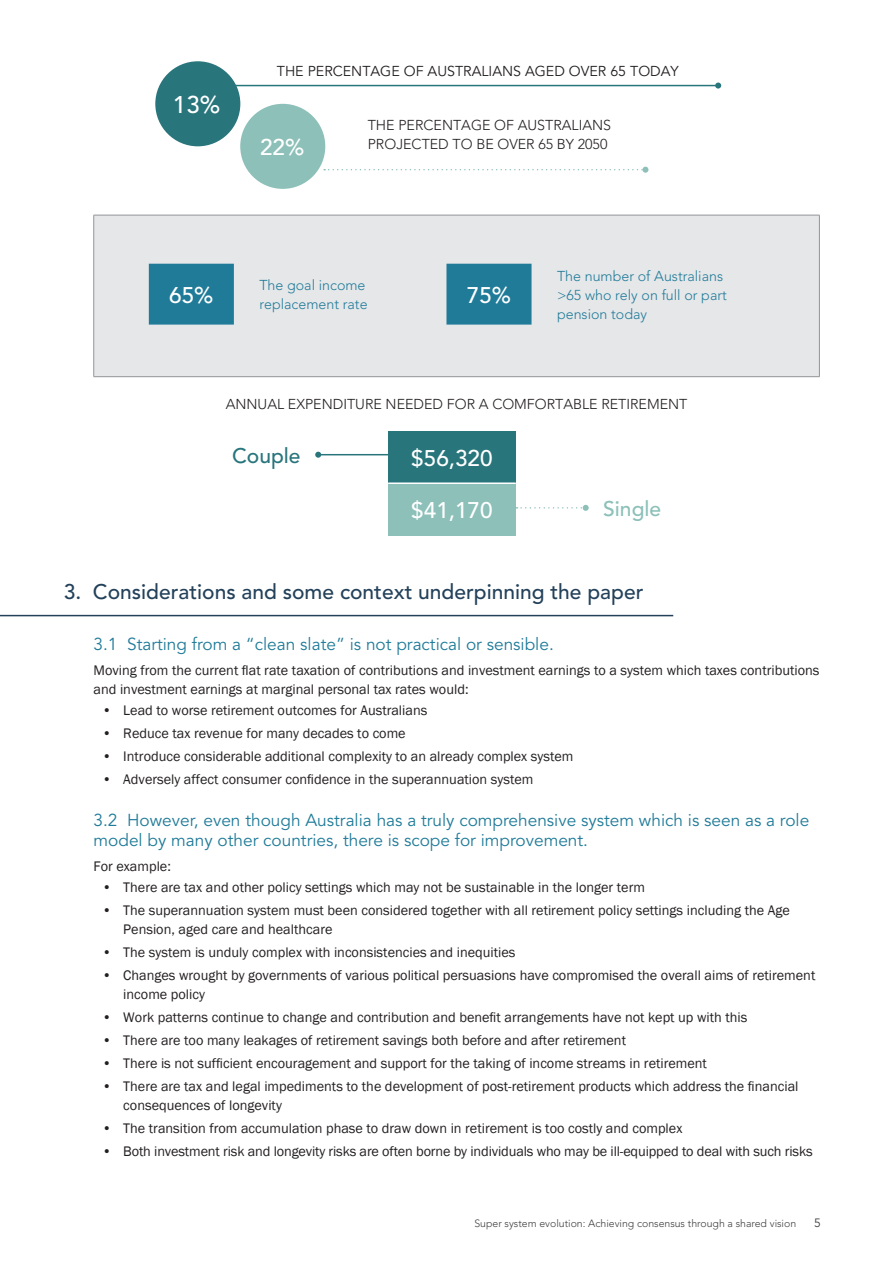
<style>
.page{position:relative;width:893px;height:1263px;background:#fff}
.page>*{position:absolute;margin:0;border:0;box-sizing:border-box;transform-origin:0 0}
.t1{font:500 24px "Avenir";color:#fff}
.t2{font:500 22.5px "Avenir";color:#fff}
.t3{font:500 21px "Avenir";color:#23415a}
.t4{font:500 21px "Avenir";color:#28757c}
.t5{font:500 21px "Avenir";color:#8cc0b9}
.t6{font:17.25px/20.7px "Avenir";color:#207b99}
.t7{font:14.25px/18.8px "Franklin Gothic";color:#231f20}
.t8{font:300 14.25px/18.8px "Avenir";color:#231f20}
.t9{font:300 14.25px/18.8px "Avenir";color:#207b99}
.t10{font:14.25px "Avenir";color:#231f20}
.t11{font:12px "Avenir";color:#3d3e3d}
.t12{font:300 10.5px "Avenir";color:#3d3e3d}
</style>
<div class="page">
<div style="left:94px;top:215px;width:725px;height:162px;background:#e6e7e9"></div>
<hr style="left:94px;top:215px;width:726px;height:1px;background:#939598">
<hr style="left:93px;top:215px;width:1px;height:161px;background:#939598">
<hr style="left:819px;top:215px;width:1px;height:161px;background:#939598">
<hr style="left:94px;top:376px;width:726px;height:1px;background:#939598">
<div style="left:155px;top:61px;width:85px;height:85px;background:#28757c;border-radius:50%"></div>
<div style="left:240px;top:104px;width:85px;height:85px;background:#8cc0b9;border-radius:50%"></div>
<hr style="left:192px;top:85px;width:526px;height:1px;background:#28757c">
<svg style="left:715px;top:83px;width:6px;height:6px"></svg>
<svg style="left:324px;top:167px;width:324px;height:6px"></svg>
<svg style="left:149px;top:264px;width:382px;height:61px"></svg>
<div style="left:388px;top:431px;width:128px;height:52px;background:#28757c"></div>
<div style="left:388px;top:483px;width:128px;height:52px;background:#8cc0b9"></div>
<hr style="left:388px;top:482px;width:128px;height:2px;background:#fff">
<hr style="left:0;top:615px;width:673px;height:1px;background:#23415a">
<hr style="left:318px;top:454px;width:70px;height:1px;background:#28757c">
<svg style="left:315px;top:452px;width:6px;height:6px"></svg>
<svg style="left:516px;top:505px;width:73px;height:6px"></svg>
<h1 class="t1" style="left:173px;top:94px;width:49px">13%</h1>
<p class="t10" style="left:277px;top:65px;width:403px">THE PERCENTAGE OF AUSTRALIANS AGED OVER 65 TODAY</p>
<h2 class="t2" style="left:260px;top:138px;width:46px">22%</h2>
<p class="t8" style="left:368px;top:117px;width:245px">THE PERCENTAGE OF AUSTRALIANS<br>PROJECTED TO BE OVER 65 BY 2050</p>
<h2 class="t2" style="left:169px;top:285px;width:46px">65%</h2>
<p class="t9" style="left:259px;top:277px;width:110px">The goal income replacement rate</p>
<h2 class="t2" style="left:467px;top:285px;width:46px">75%</h2>
<p class="t9" style="left:557px;top:268px;width:171px">The number of Australians &gt;65 who rely on full or part pension today</p>
<p class="t8" style="left:226px;top:396px;width:463px">ANNUAL EXPENDITURE NEEDED FOR A COMFORTABLE RETIREMENT</p>
<h3 class="t4" style="left:232px;top:446px;width:70px">Couple</h3>
<h2 class="t2" style="left:411px;top:448px;width:83px">$56,320</h2>
<h2 class="t2" style="left:411px;top:500px;width:83px">$41,170</h2>
<h3 class="t5" style="left:603px;top:500px;width:59px">Single</h3>
<h3 class="t3" style="left:64px;top:583px;width:581px">3. Considerations and some context underpinning the paper</h3>
<p class="t6" style="left:94px;top:636px;width:462px">3.1 Starting from a “clean slate” is not practical or sensible.</p>
<p class="t7" style="left:94px;top:661px;width:727px">Moving from the current flat rate taxation of contributions and investment earnings to a system which taxes contributions and investment earnings at marginal personal tax rates would:</p>
<p class="t7" style="left:102px;top:701px;width:327px">• Lead to worse retirement outcomes for Australians</p>
<p class="t7" style="left:102px;top:724px;width:305px">• Reduce tax revenue for many decades to come</p>
<p class="t7" style="left:102px;top:747px;width:473px">• Introduce considerable additional complexity to an already complex system</p>
<p class="t7" style="left:102px;top:770px;width:433px">• Adversely affect consumer confidence in the superannuation system</p>
<p class="t6" style="left:94px;top:811px;width:717px">3.2 However, even though Australia has a truly comprehensive system which is seen as a role model by many other countries, there is scope for improvement.</p>
<p class="t7" style="left:94px;top:858px;width:79px">For example:</p>
<p class="t7" style="left:102px;top:878px;width:544px">• There are tax and other policy settings which may not be sustainable in the longer term</p>
<p class="t7" style="left:123px;top:901px;width:668px;text-indent:-21px">• The superannuation system must been considered together with all retirement policy settings including the Age<br>Pension, aged care and healthcare</p>
<p class="t7" style="left:102px;top:943px;width:415px">• The system is unduly complex with inconsistencies and inequities</p>
<p class="t7" style="left:123px;top:966px;width:694px;text-indent:-21px">• Changes wrought by governments of various political persuasions have compromised the overall aims of retirement income policy</p>
<p class="t7" style="left:102px;top:1008px;width:647px">• Work patterns continue to change and contribution and benefit arrangements have not kept up with this</p>
<p class="t7" style="left:102px;top:1031px;width:525px">• There are too many leakages of retirement savings both before and after retirement</p>
<p class="t7" style="left:102px;top:1054px;width:606px">• There is not sufficient encouragement and support for the taking of income streams in retirement</p>
<p class="t7" style="left:123px;top:1077px;width:677px;text-indent:-21px">• There are tax and legal impediments to the development of post-retirement products which address the financial consequences of longevity</p>
<p class="t7" style="left:102px;top:1119px;width:582px">• The transition from accumulation phase to draw down in retirement is too costly and complex</p>
<p class="t7" style="left:102px;top:1142px;width:712px">• Both investment risk and longevity risks are often borne by individuals who may be ill-equipped to deal with such risks</p>
<p class="t12" style="left:474px;top:1218px;width:323px">Super system evolution: Achieving consensus through a shared vision</p>
<p class="t11" style="left:814px;top:1218px;width:8px">5</p>
</div>
